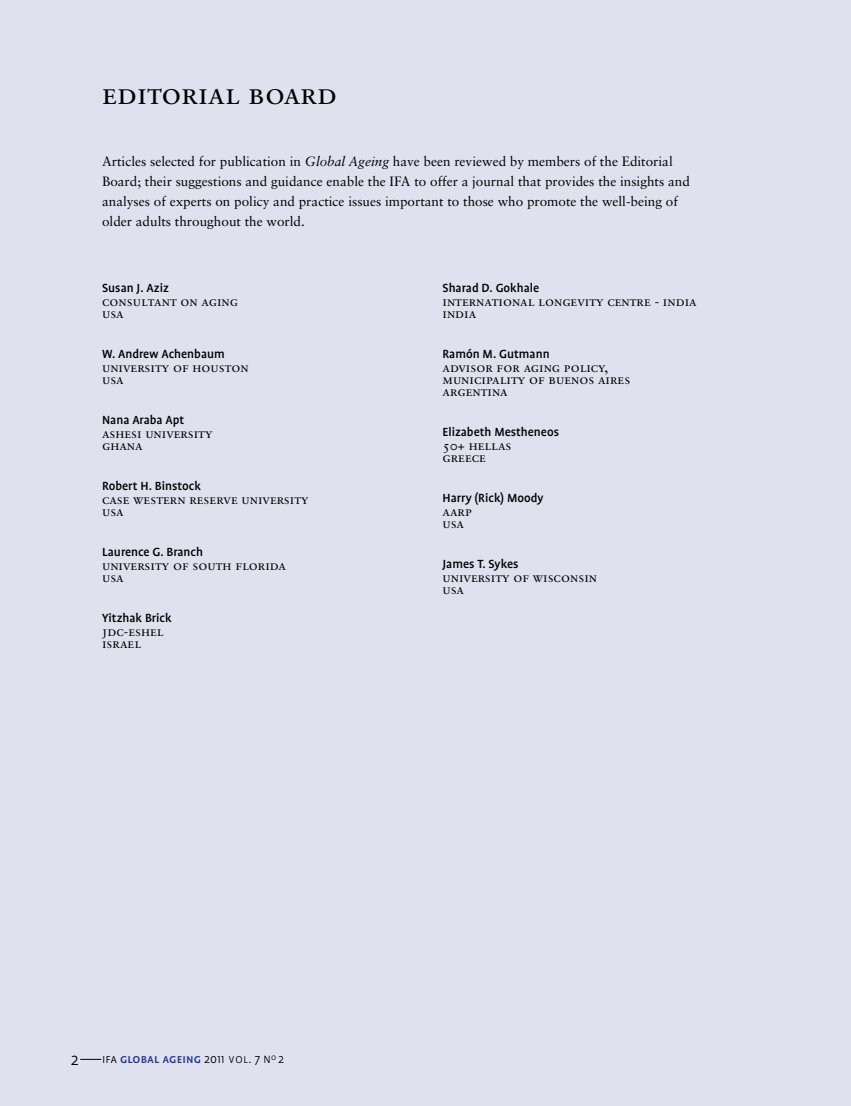
<style>
.page{position:relative;width:851px;height:1106px;background:#fff}
.page>*{position:absolute;margin:0;border:0;box-sizing:border-box;transform-origin:0 0}
.t1{font:30px "Sabon Roman SC";color:#000}
.t2{font:300 18px "Profile";color:#000}
.t3{font:13.5px/19.8px "Sabon Roman Os F";color:#000}
.t4{font:13.5px/12px "Sabon Roman SC";color:#000}
.t5{font:500 13.5px "Profile";color:#000}
.t6{font:500 13.5px "Profile SC";letter-spacing:.01em;color:#273691}
.s1{font-family:"Sabon Italic Os F"}
.s2{font-weight:300;color:#000}
.s3{font-family:"Profile";font-weight:300;color:#000}
.s4{font-weight:300;font-size:11.25px;color:#000}
.s5{font-weight:300;font-size:12px;color:#000}
</style>
<div class="page">
<div style="left:0;top:0;width:850px;height:1106px;background:#dfe1ef"></div>
<svg style="left:80px;top:1059px;width:21px;height:1px"></svg>
<h1 class="t1" style="left:102px;top:76px;width:237px">editorial board</h1>
<p class="t3" style="left:102px;top:152px;width:589px">Articles selected for publication in <span class="s1">Global Ageing</span> have been reviewed by members of the Editorial Board; their suggestions and guidance enable the IFA to offer a journal that provides the insights and analyses of experts on policy and practice issues important to those who promote the well-being of older adults throughout the world.</p>
<p class="t5" style="left:102px;top:281px;width:68px">Susan J. Aziz</p>
<p class="t4" style="left:102px;top:295px;width:137px">consultant on aging usa</p>
<p class="t5" style="left:102px;top:347px;width:124px">W. Andrew Achenbaum</p>
<p class="t4" style="left:102px;top:361px;width:148px">university of houston usa</p>
<p class="t5" style="left:102px;top:413px;width:84px">Nana Araba Apt</p>
<p class="t4" style="left:102px;top:427px;width:112px">ashesi university ghana</p>
<p class="t5" style="left:102px;top:479px;width:100px">Robert H. Binstock</p>
<p class="t4" style="left:102px;top:493px;width:208px">case western reserve university usa</p>
<p class="t5" style="left:102px;top:545px;width:102px">Laurence G. Branch</p>
<p class="t4" style="left:102px;top:559px;width:185px">university of south florida usa</p>
<p class="t5" style="left:102px;top:611px;width:71px">Yitzhak Brick</p>
<p class="t4" style="left:102px;top:625px;width:63px">jdc-eshel israel</p>
<p class="t5" style="left:442px;top:281px;width:98px">Sharad D. Gokhale</p>
<p class="t4" style="left:442px;top:295px;width:255px">international longevity centre - india india</p>
<p class="t5" style="left:442px;top:347px;width:109px">Ramón M. Gutmann</p>
<p class="t4" style="left:442px;top:361px;width:189px">advisor for aging policy, municipality of buenos aires argentina</p>
<p class="t5" style="left:442px;top:425px;width:118px">Elizabeth Mestheneos</p>
<p class="t4" style="left:442px;top:439px;width:70px">50+ hellas greece</p>
<p class="t5" style="left:442px;top:491px;width:103px">Harry (Rick) Moody</p>
<p class="t4" style="left:442px;top:505px;width:31px">aarp usa</p>
<p class="t5" style="left:442px;top:557px;width:78px">James T. Sykes</p>
<p class="t4" style="left:442px;top:571px;width:156px">university of wisconsin usa</p>
<h2 class="t2" style="left:71px;top:1050px;width:9px">2</h2>
<p class="t6" style="left:102px;top:1051px;width:183px"><span class="s2">ifa</span> global ageing <span class="s3">2011</span> <span class="s4">VOL</span><span class="s2">.</span> <span class="s3">7</span> <span class="s5">N</span><sup>o</sup> <span class="s3">2</span></p>
</div>
